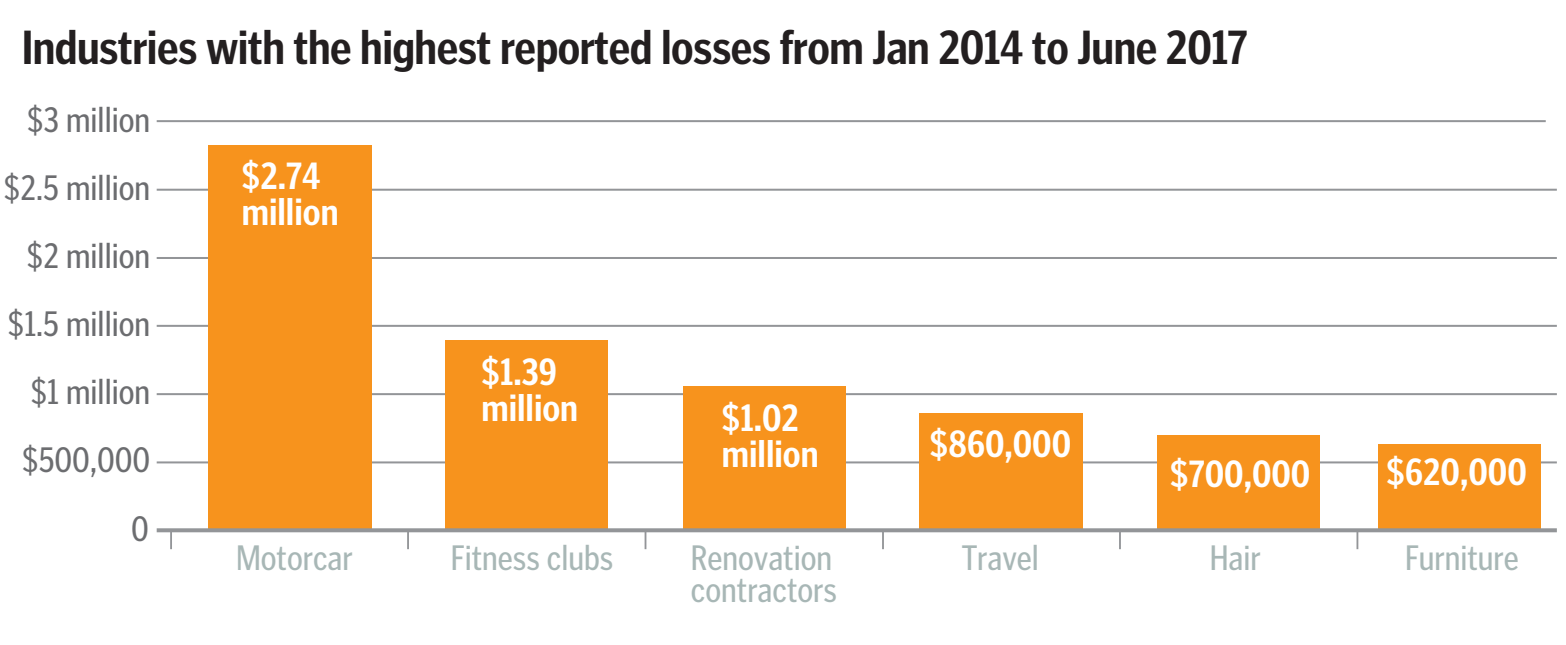
<style>
.page{position:relative;width:1566px;height:645px;background:#fff}
.page>*{position:absolute;margin:0;border:0;box-sizing:border-box;transform-origin:0 0}
.t1{font:700 condensed 48px "Poynter Gothic Text";letter-spacing:-.01em;color:#231f20}
.t2{font:700 condensed 38px/36px "Poynter Gothic Text";color:#fff}
.t3{font:condensed 36px/32px "Poynter Gothic Text";color:#a8b7b6}
.t4{font:condensed 36px "Poynter Gothic Text";color:#6c6d70}
</style>
<div class="page">
<hr style="left:157px;top:188px;width:1400px;height:2px;background:#939598">
<hr style="left:157px;top:257px;width:1400px;height:2px;background:#939598">
<hr style="left:157px;top:120px;width:1389px;height:2px;background:#939598">
<hr style="left:157px;top:324px;width:1400px;height:2px;background:#939598">
<hr style="left:157px;top:393px;width:1400px;height:2px;background:#939598">
<hr style="left:157px;top:461px;width:1400px;height:2px;background:#939598">
<div style="left:208px;top:145px;width:163px;height:385px;background:#f7931d"></div>
<div style="left:445px;top:340px;width:163px;height:190px;background:#f7931d"></div>
<div style="left:683px;top:386px;width:163px;height:144px;background:#f7931d"></div>
<div style="left:920px;top:412px;width:163px;height:118px;background:#f7931d"></div>
<div style="left:1157px;top:435px;width:163px;height:95px;background:#f7931d"></div>
<div style="left:1378px;top:444px;width:163px;height:86px;background:#f7931d"></div>
<svg style="left:170px;top:532px;width:2px;height:16px"></svg>
<svg style="left:407px;top:532px;width:2px;height:16px"></svg>
<svg style="left:645px;top:532px;width:1px;height:16px"></svg>
<svg style="left:882px;top:532px;width:2px;height:16px"></svg>
<svg style="left:1119px;top:532px;width:2px;height:16px"></svg>
<svg style="left:1357px;top:532px;width:1px;height:16px"></svg>
<svg style="left:157px;top:528px;width:1400px;height:4px;background:#9a9793"></svg>
<p class="t1" style="left:22px;top:21px;width:1228px">Industries with the highest reported losses from Jan 2014 to June 2017</p>
<p class="t4" style="left:27px;top:101px;width:125px">$3 million</p>
<p class="t4" style="left:4px;top:168px;width:148px">$2.5 million</p>
<p class="t4" style="left:27px;top:236px;width:125px">$2 million</p>
<p class="t4" style="left:8px;top:304px;width:144px">$1.5 million</p>
<p class="t4" style="left:31px;top:372px;width:121px">$1 million</p>
<p class="t4" style="left:22px;top:440px;width:130px">$500,000</p>
<p class="t4" style="left:131px;top:508px;width:19px">0</p>
<p class="t2" style="left:242px;top:158px;width:98px">$2.74 million</p>
<p class="t2" style="left:481px;top:353px;width:98px">$1.39 million</p>
<p class="t2" style="left:722px;top:399px;width:98px">$1.02 million</p>
<p class="t2" style="left:930px;top:425px;width:143px">$860,000</p>
<p class="t2" style="left:1170px;top:455px;width:142px">$700,000</p>
<p class="t2" style="left:1387px;top:453px;width:142px">$620,000</p>
<p class="t3" style="left:236px;top:541px;width:118px">Motorcar</p>
<p class="t3" style="left:451px;top:541px;width:164px">Fitness clubs</p>
<p class="t3" style="left:691px;top:541px;width:148px">Renovation contractors</p>
<p class="t3" style="left:962px;top:541px;width:79px">Travel</p>
<p class="t3" style="left:1210px;top:541px;width:53px">Hair</p>
<p class="t3" style="left:1405px;top:541px;width:115px">Furniture</p>
</div>
